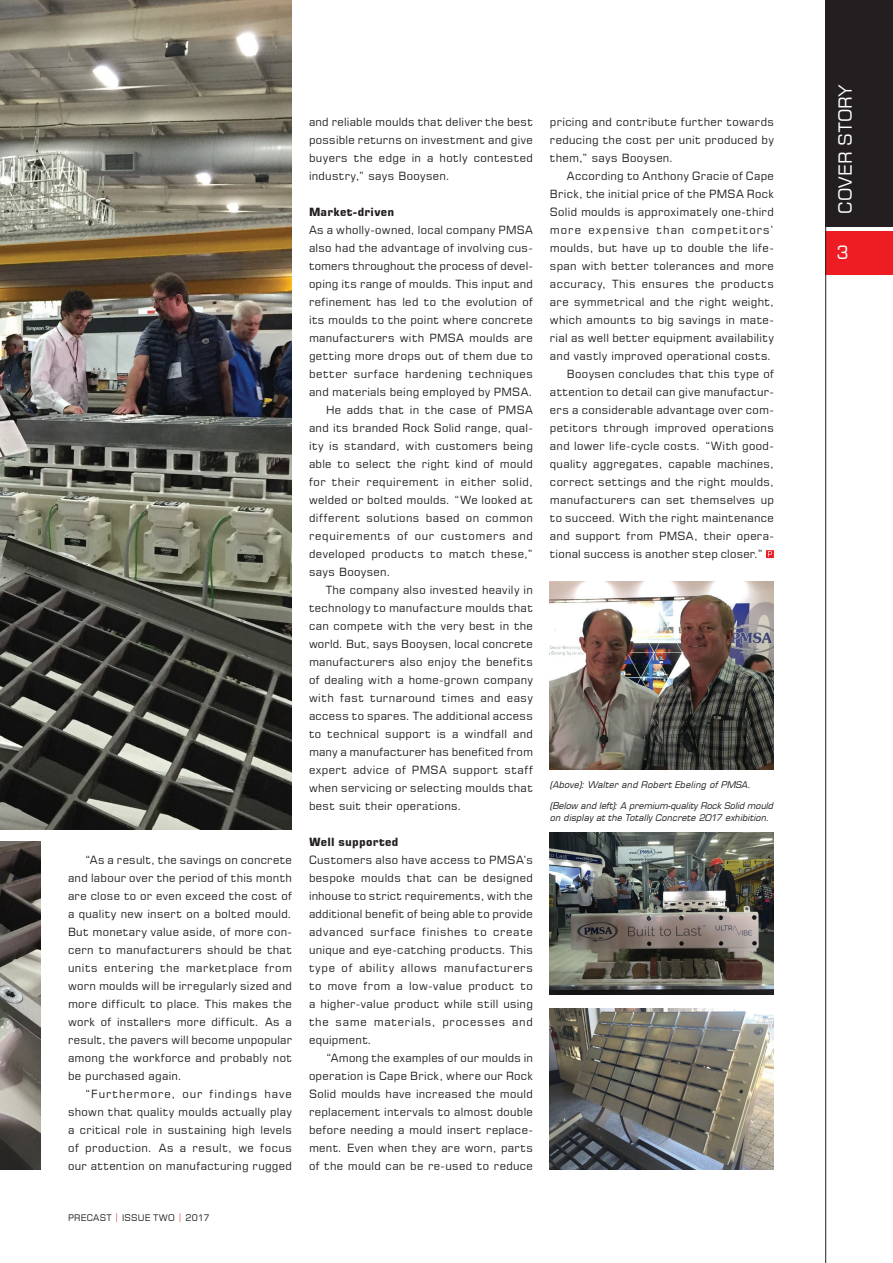
<style>
.page{position:relative;width:893px;height:1263px;background:#fff}
.page>*{position:absolute;margin:0;border:0;box-sizing:border-box;transform-origin:0 0}
.t1{font:18px "Square 721 BT";letter-spacing:.01em;color:#fff}
.t2{font:11.25px/18px "Square 721 BT";letter-spacing:.025em;color:#231f20;text-align:justify}
.t3{font:11.25px "Square 721 BT";letter-spacing:.045em;color:#231f20}
.t4{font:11.25px "Square 721 BT";letter-spacing:.06em;color:#231f20}
.t5{font:11.25px "Square 721 BT";letter-spacing:.09em;color:#231f20}
.t6{font:700 11.25px "Square 721 BT";letter-spacing:.02em;color:#231f20}
.t7{font:9px/12px "Square 721 BT Italic";letter-spacing:.025em;color:#231f20}
.t8{font:9px "Square 721 BT";letter-spacing:.03em;color:#231f20}
.s1{color:#ee1d23}
</style>
<div class="page">
<div style="left:826px;top:0;width:67px;height:226px;background:#231f20"></div>
<div style="left:826px;top:231px;width:67px;height:43px;background:#ee1d23"></div>
<hr style="left:825px;top:0;width:1px;height:1263px;background:#231f20">
<svg style="left:766px;top:550px;width:8px;height:8px"></svg>
<img style="left:0;top:842px;width:40px;height:327px">
<img style="left:0;top:0;width:291px;height:829px">
<img style="left:550px;top:1008px;width:224px;height:161px">
<img style="left:550px;top:833px;width:224px;height:161px">
<img style="left:550px;top:581px;width:224px;height:189px">
<p class="t2" style="left:68px;top:851px;width:225px;text-indent:17px">“As a result, the savings on concrete and labour over the period of this month are close to or even exceed the cost of a quality new insert on a bolted mould.<br>But monetary value aside, of more con&shy;cern to manufacturers should be that units entering the marketplace from worn moulds will be irregularly sized and more difficult to place. This makes the work of installers more difficult. As a result, the pavers will become unpopular among the workforce and probably not be purchased again.</p>
<p class="t2" style="left:68px;top:1085px;width:225px;text-indent:17px">“Furthermore, our findings have shown that quality moulds actually play a critical role in sustaining high levels of production. As a result, we focus our attention on manufacturing rugged</p>
<p class="t8" style="left:68px;top:1212px;width:143px">PRECAST <span class="s1">|</span> ISSUE TWO <span class="s1">|</span> 2017</p>
<p class="t2" style="left:309px;top:113px;width:225px">and reliable moulds that deliver the best possible returns on investment and give buyers the edge in a hotly contested industry,” says Booysen.</p>
<p class="t6" style="left:309px;top:205px;width:87px">Market-driven</p>
<p class="t2" style="left:309px;top:221px;width:225px">As a wholly-owned, local company PMSA</p>
<p class="t2" style="left:309px;top:239px;width:225px">also had the advantage of involving cus-</p>
<p class="t2" style="left:309px;top:257px;width:225px">tomers throughout the process of devel-</p>
<p class="t2" style="left:309px;top:275px;width:225px">oping its range of moulds. This input and</p>
<p class="t2" style="left:309px;top:293px;width:225px">refinement has led to the evolution of</p>
<p class="t2" style="left:309px;top:311px;width:225px">its moulds to the point where concrete</p>
<p class="t2" style="left:309px;top:329px;width:225px">manufacturers with PMSA moulds are</p>
<p class="t2" style="left:309px;top:347px;width:225px">getting more drops out of them due to</p>
<p class="t3" style="left:309px;top:367px;width:225px">better surface hardening techniques</p>
<p class="t2" style="left:309px;top:383px;width:225px">and materials being employed by PMSA.</p>
<p class="t2" style="left:326px;top:401px;width:208px">He adds that in the case of PMSA</p>
<p class="t2" style="left:309px;top:419px;width:225px">and its branded Rock Solid range, qual-</p>
<p class="t2" style="left:309px;top:437px;width:225px">ity is standard, with customers being</p>
<p class="t2" style="left:309px;top:455px;width:225px">able to select the right kind of mould</p>
<p class="t2" style="left:309px;top:473px;width:225px">for their requirement in either solid,</p>
<p class="t2" style="left:309px;top:491px;width:225px">welded or bolted moulds. “We looked at</p>
<p class="t2" style="left:309px;top:509px;width:225px">different solutions based on common</p>
<p class="t4" style="left:309px;top:529px;width:225px">requirements of our customers and</p>
<p class="t2" style="left:309px;top:545px;width:225px">developed products to match these,”</p>
<p class="t2" style="left:309px;top:563px;width:83px">says Booysen.</p>
<p class="t2" style="left:326px;top:581px;width:208px">The company also invested heavily in</p>
<p class="t2" style="left:309px;top:599px;width:225px">technology to manufacture moulds that</p>
<p class="t2" style="left:309px;top:617px;width:225px">can compete with the very best in the</p>
<p class="t2" style="left:309px;top:635px;width:225px">world. But, says Booysen, local concrete</p>
<p class="t2" style="left:309px;top:653px;width:225px">manufacturers also enjoy the benefits</p>
<p class="t2" style="left:309px;top:671px;width:225px">of dealing with a home-grown company</p>
<p class="t2" style="left:309px;top:689px;width:225px">with fast turnaround times and easy</p>
<p class="t2" style="left:309px;top:707px;width:225px">access to spares. The additional access</p>
<p class="t2" style="left:309px;top:725px;width:225px">to technical support is a windfall and</p>
<p class="t2" style="left:309px;top:743px;width:225px">many a manufacturer has benefited from</p>
<p class="t2" style="left:309px;top:761px;width:225px">expert advice of PMSA support staff</p>
<p class="t2" style="left:309px;top:779px;width:225px">when servicing or selecting moulds that</p>
<p class="t2" style="left:309px;top:797px;width:154px">best suit their operations.</p>
<p class="t6" style="left:309px;top:835px;width:91px">Well supported</p>
<p class="t2" style="left:309px;top:851px;width:225px">Customers also have access to PMSA’s bespoke moulds that can be designed inhouse to strict requirements, with the additional benefit of being able to provide advanced surface finishes to create unique and eye-catching products. This type of ability allows manufacturers to move from a low-value product to a higher-value product while still using the same materials, processes and equipment.</p>
<p class="t2" style="left:309px;top:1049px;width:225px;text-indent:17px">“Among the examples of our moulds in operation is Cape Brick, where our Rock Solid moulds have increased the mould replacement intervals to almost double before needing a mould insert replace&shy;ment. Even when they are worn, parts of the mould can be re-used to reduce</p>
<p class="t2" style="left:550px;top:113px;width:225px">pricing and contribute further towards reducing the cost per unit produced by them,” says Booysen.</p>
<p class="t2" style="left:567px;top:167px;width:208px">According to Anthony Gracie of Cape</p>
<p class="t2" style="left:550px;top:185px;width:225px">Brick, the initial price of the PMSA Rock</p>
<p class="t2" style="left:550px;top:203px;width:225px">Solid moulds is approximately one-third</p>
<p class="t5" style="left:550px;top:223px;width:225px">more expensive than competitors’</p>
<p class="t2" style="left:550px;top:239px;width:225px">moulds, but have up to double the life-</p>
<p class="t2" style="left:550px;top:257px;width:225px">span with better tolerances and more</p>
<p class="t3" style="left:550px;top:277px;width:225px">accuracy, This ensures the products</p>
<p class="t2" style="left:550px;top:293px;width:225px">are symmetrical and the right weight,</p>
<p class="t2" style="left:550px;top:311px;width:225px">which amounts to big savings in mate-</p>
<p class="t2" style="left:550px;top:329px;width:225px">rial as well better equipment availability</p>
<p class="t2" style="left:550px;top:347px;width:223px">and vastly improved operational costs.</p>
<p class="t2" style="left:567px;top:365px;width:208px">Booysen concludes that this type of</p>
<p class="t2" style="left:550px;top:383px;width:225px">attention to detail can give manufactur-</p>
<p class="t2" style="left:550px;top:401px;width:225px">ers a considerable advantage over com-</p>
<p class="t2" style="left:550px;top:419px;width:225px">petitors through improved operations</p>
<p class="t2" style="left:550px;top:437px;width:225px">and lower life-cycle costs. “With good-</p>
<p class="t2" style="left:550px;top:455px;width:225px">quality aggregates, capable machines,</p>
<p class="t2" style="left:550px;top:473px;width:225px">correct settings and the right moulds,</p>
<p class="t2" style="left:550px;top:491px;width:225px">manufacturers can set themselves up</p>
<p class="t2" style="left:550px;top:509px;width:225px">to succeed. With the right maintenance</p>
<p class="t2" style="left:550px;top:527px;width:225px">and support from PMSA, their opera-</p>
<p class="t2" style="left:550px;top:545px;width:215px">tional success is another step closer.”</p>
<p class="t7" style="left:550px;top:779px;width:202px">(Above): Walter and Robert Ebeling of PMSA.</p>
<p class="t7" style="left:550px;top:799px;width:225px">(Below and left): A premium-quality Rock Solid mould on display at the Totally Concrete 2017 exhibition.</p>
<h1 class="t1" style="left:834px;top:214px;width:131px;rotate:-90deg">COVER STORY</h1>
<h1 class="t1" style="left:837px;top:242px;width:14px">3</h1>
</div>
